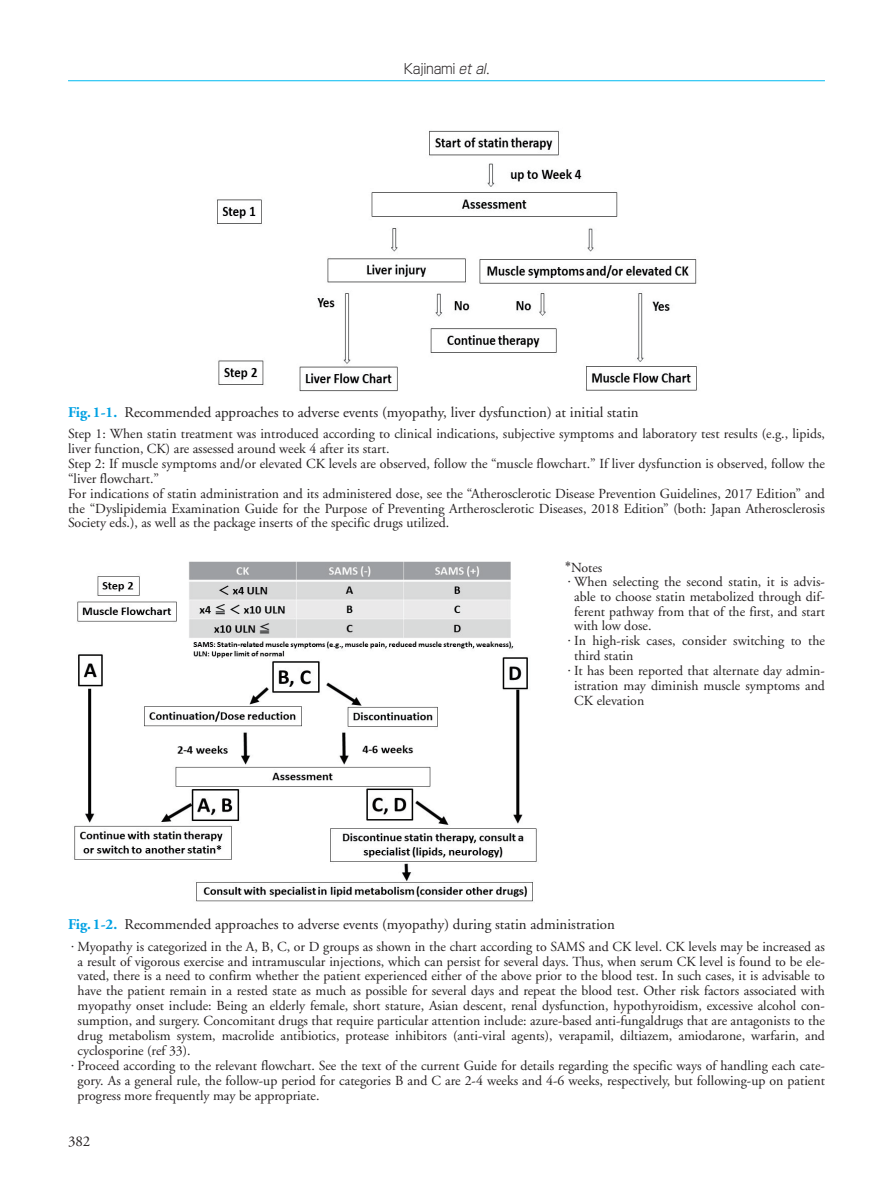
<style>
.page{position:relative;width:893px;height:1183px;background:#fff}
.page>*{position:absolute;margin:0;border:0;box-sizing:border-box;transform-origin:0 0}
.t1{font:14.85px "Adobe Garamond";color:#231f20}
.t2{font:13.8px/14.9px "Adobe Garamond";color:#231f20}
.t3{font:13.8px "Shin Go Light 83 pv RKSJ H";letter-spacing:-.03em;color:#231f20;scale:.9 1}
.s1{font-style:italic}
.s2{font-family:"Ryumin regular 83 pv RKSJ H"}
.s3{font-weight:700;color:#00a1e3}
.s4{font-family:"Ryumin Medium 83 pv RKSJ H";font-size:11.7px}
</style>
<div class="page">
<hr style="left:68px;top:80px;width:757px;height:1px;background:#00baf1">
<img style="left:217px;top:130px;width:480px;height:261px">
<img style="left:74px;top:561px;width:463px;height:341px">
<p class="t3" style="left:404px;top:64px;width:96px">Kajinami <span class="s1">et al</span><span class="s2">.</span></p>
<p class="t1" style="left:68px;top:406px;width:572px"><span class="s3">Fig.1-1.</span> Recommended approaches to adverse events (myopathy, liver dysfunction) at initial statin</p>
<p class="t2" style="left:68px;top:427px;width:758px">Step 1: When statin treatment was introduced according to clinical indications, subjective symptoms and laboratory test results (e.g., lipids, liver function, CK) are assessed around week 4 after its start.<br>Step 2: If muscle symptoms and/or elevated CK levels are observed, follow the “muscle flowchart.” If liver dysfunction is observed, follow the “liver flowchart.”<br>For indications of statin administration and its administered dose, see the “Atherosclerotic Disease Prevention Guidelines, 2017 Edition” and the “Dyslipidemia Examination Guide for the Purpose of Preventing Artherosclerotic Diseases, 2018 Edition” (both: Japan Atherosclerosis Society eds.), as well as the package inserts of the specific drugs utilized.</p>
<p class="t2" style="left:564px;top:561px;width:40px"><sup>＊</sup>Notes</p>
<p class="t2" style="left:564px;top:575px;width:263px"><span class="s4">・</span> When selecting the second statin, it is advis-</p>
<p class="t2" style="left:574px;top:590px;width:252px">able to choose statin metabolized through dif-</p>
<p class="t2" style="left:574px;top:605px;width:252px">ferent pathway from that of the first, and start</p>
<p class="t2" style="left:574px;top:619px;width:79px">with low dose.</p>
<p class="t2" style="left:564px;top:634px;width:263px"><span class="s4">・</span> In high-risk cases, consider switching to the</p>
<p class="t2" style="left:574px;top:649px;width:61px">third statin</p>
<p class="t2" style="left:564px;top:664px;width:263px"><span class="s4">・</span> It has been reported that alternate day admin-</p>
<p class="t2" style="left:574px;top:679px;width:252px">istration may diminish muscle symptoms and</p>
<p class="t2" style="left:574px;top:694px;width:71px">CK elevation</p>
<p class="t1" style="left:68px;top:918px;width:548px"><span class="s3">Fig.1-2.</span> Recommended approaches to adverse events (myopathy) during statin administration</p>
<p class="t2" style="left:67px;top:939px;width:759px"><span class="s4">・</span> Myopathy is categorized in the A, B, C, or D groups as shown in the chart according to SAMS and CK level. CK levels may be increased as</p>
<p class="t2" style="left:78px;top:954px;width:749px">a result of vigorous exercise and intramuscular injections, which can persist for several days. Thus, when serum CK level is found to be ele-</p>
<p class="t2" style="left:78px;top:969px;width:749px">vated, there is a need to confirm whether the patient experienced either of the above prior to the blood test. In such cases, it is advisable to</p>
<p class="t2" style="left:78px;top:984px;width:749px">have the patient remain in a rested state as much as possible for several days and repeat the blood test. Other risk factors associated with</p>
<p class="t2" style="left:78px;top:999px;width:749px">myopathy onset include: Being an elderly female, short stature, Asian descent, renal dysfunction, hypothyroidism, excessive alcohol con-</p>
<p class="t2" style="left:78px;top:1014px;width:749px">sumption, and surgery. Concomitant drugs that require particular attention include: azure-based anti-fungaldrugs that are antagonists to the</p>
<p class="t2" style="left:78px;top:1029px;width:749px">drug metabolism system, macrolide antibiotics, protease inhibitors (anti-viral agents), verapamil, diltiazem, amiodarone, warfarin, and</p>
<p class="t2" style="left:78px;top:1044px;width:115px">cyclosporine (ref 33).</p>
<p class="t2" style="left:67px;top:1058px;width:759px"><span class="s4">・</span> Proceed according to the relevant flowchart. See the text of the current Guide for details regarding the specific ways of handling each cate-</p>
<p class="t2" style="left:78px;top:1073px;width:749px">gory. As a general rule, the follow-up period for categories B and C are 2-4 weeks and 4-6 weeks, respectively, but following-up on patient</p>
<p class="t2" style="left:78px;top:1088px;width:243px">progress more frequently may be appropriate.</p>
<p class="t1" style="left:68px;top:1135px;width:24px">382</p>
</div>
